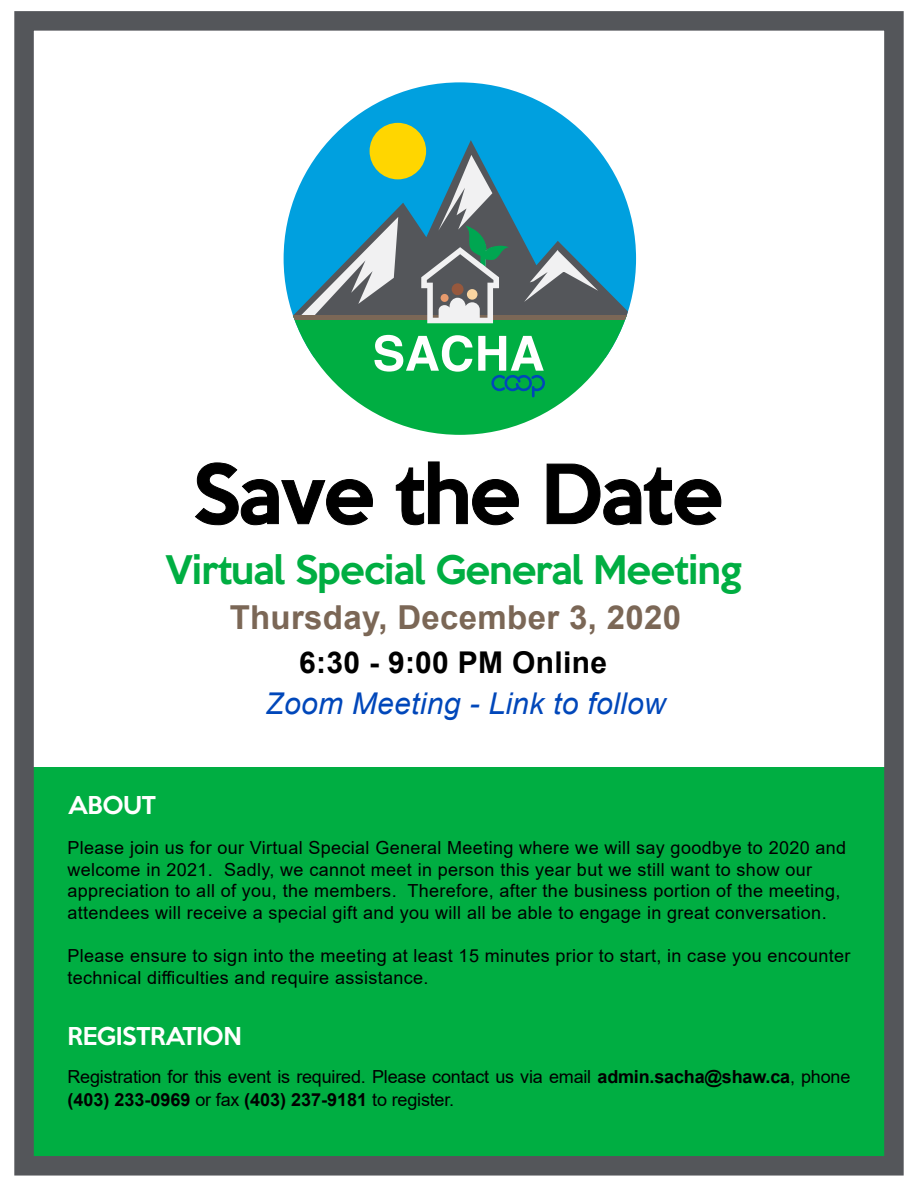
<style>
.page{position:relative;width:918px;height:1188px;background:#fff}
.page>*{position:absolute;margin:0;border:0;box-sizing:border-box;transform-origin:0 0}
.t1{font:500 36px "Keep Calm";letter-spacing:-.02em;color:#00ae42}
.t2{font:700 33px "Arial";letter-spacing:.01em;color:#7b6756}
.t3{font:italic 30px "Arial";letter-spacing:.01em;color:#0047ba}
.t4{font:700 30px "Arial";letter-spacing:.01em;color:#000}
.t5{font:500 22.5px "Keep Calm";letter-spacing:-.02em;color:#fff}
.t6{font:18px/21.6px "Arial";letter-spacing:.02em;color:#000}
.t7{font:18px/23.4px "Arial";letter-spacing:-.01em;color:#000}
.s1{font-weight:700}
</style>
<div class="page">
<div style="left:28px;top:767px;width:862px;height:396px;background:#00ae42"></div>
<div style="left:14px;top:11px;width:890px;height:1165px;border:20px solid #54565a"></div>
<svg style="left:284px;top:82px;width:352px;height:227px"></svg>
<svg style="left:291px;top:140px;width:344px;height:175px;fill:#00a0df"></svg>
<svg style="left:300px;top:217px;width:98px;height:98px"></svg>
<svg style="left:524px;top:249px;width:74px;height:53px"></svg>
<svg style="left:294px;top:320px;width:331px;height:115px;fill:#00ae42"></svg>
<svg style="left:374px;top:335px;width:98px;height:37px"></svg>
<div style="left:370px;top:123px;width:56px;height:56px;background:#ffd600;border-radius:50%"></div>
<div style="left:284px;top:315px;width:352px;height:5px;background:#7b6756"></div>
<svg style="left:421px;top:155px;width:88px;height:168px"></svg>
<svg style="left:478px;top:336px;width:67px;height:61px"></svg>
<svg style="left:195px;top:461px;width:527px;height:64px"></svg>
<h1 class="t1" style="left:165px;top:538px;width:578px">Virtual Special General Meeting</h1>
<h2 class="t2" style="left:230px;top:594px;width:453px">Thursday, December 3, 2020</h2>
<h3 class="t4" style="left:299px;top:642px;width:309px">6:30 - 9:00 PM Online</h3>
<h3 class="t3" style="left:265px;top:684px;width:402px">Zoom Meeting - Link to follow</h3>
<p class="t5" style="left:68px;top:786px;width:89px">ABOUT</p>
<p class="t6" style="left:68px;top:837px;width:780px">Please join us for our Virtual Special General Meeting where we will say goodbye to 2020 and welcome in 2021. Sadly, we cannot meet in person this year but we still want to show our appreciation to all of you, the members. Therefore, after the business portion of the meeting, attendees will receive a special gift and you will all be able to engage in great conversation.</p>
<p class="t6" style="left:68px;top:945px;width:784px">Please ensure to sign into the meeting at least 15 minutes prior to start, in case you encounter technical difficulties and require assistance.</p>
<p class="t5" style="left:68px;top:1017px;width:176px">REGISTRATION</p>
<p class="t7" style="left:68px;top:1065px;width:784px">Registration for this event is required. Please contact us via email <span class="s1">admin.sacha@shaw.ca</span>, phone <span class="s1">(403) 233-0969</span> or fax <span class="s1">(403) 237-9181</span> to register.</p>
</div>
